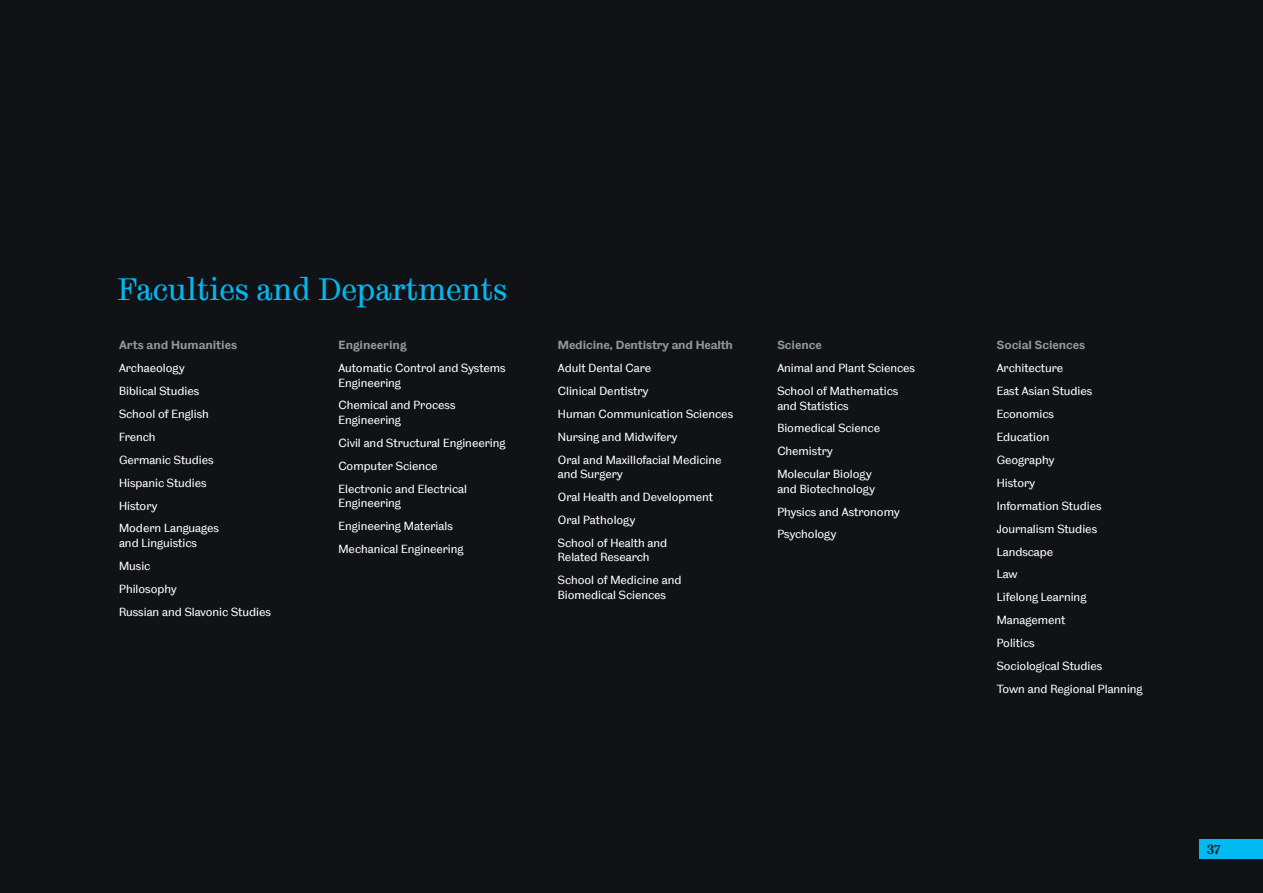
<style>
.page{position:relative;width:1263px;height:893px;background:#101216}
.page>*{position:absolute;margin:0;border:0;box-sizing:border-box;transform-origin:0 0}
.t1{font:31.5px "TUOS Stephenson";color:#00baf1}
.t2{font:700 13.5px "TUOS Stephenson";color:#231f20}
.t3{font:12px/23px "TUOS Blake";color:#fff}
.t4{font:700 12px "TUOS Blake";color:#939598}
</style>
<div class="page">
<div style="left:1199px;top:840px;width:64px;height:19px;background:#00baf1"></div>
<h1 class="t1" style="left:118px;top:270px;width:391px">Faculties and Departments</h1>
<p class="t4" style="left:119px;top:338px;width:120px">Arts and Humanities</p>
<p class="t3" style="left:119px;top:356px;width:101px">Archaeology<br>Biblical Studies<br>School of English<br>French<br>Germanic Studies<br>Hispanic Studies<br>History<br>Modern Languages</p>
<p class="t3" style="left:119px;top:531px;width:153px">and Linguistics<br>Music<br>Philosophy<br>Russian and Slavonic Studies</p>
<p class="t4" style="left:338px;top:338px;width:70px">Engineering</p>
<p class="t3" style="left:338px;top:361px;width:169px;line-height:14.4px">Automatic Control and Systems<br>Engineering</p>
<p class="t3" style="left:338px;top:398px;width:118px;line-height:14.4px">Chemical and Process<br>Engineering</p>
<p class="t3" style="left:338px;top:431px;width:169px">Civil and Structural Engineering<br>Computer Science<br>Electronic and Electrical</p>
<p class="t3" style="left:338px;top:491px;width:127px">Engineering<br>Engineering Materials<br>Mechanical Engineering</p>
<p class="t4" style="left:558px;top:338px;width:177px">Medicine, Dentistry and Health</p>
<p class="t3" style="left:558px;top:356px;width:177px">Adult Dental Care<br>Clinical Dentistry<br>Human Communication Sciences<br>Nursing and Midwifery<br>Oral and Maxillofacial Medicine</p>
<p class="t3" style="left:558px;top:462px;width:157px">and Surgery<br>Oral Health and Development<br>Oral Pathology<br>School of Health and</p>
<p class="t3" style="left:558px;top:545px;width:125px">Related Research<br>School of Medicine and</p>
<p class="t3" style="left:558px;top:583px;width:110px">Biomedical Sciences</p>
<p class="t4" style="left:777px;top:338px;width:46px">Science</p>
<p class="t3" style="left:777px;top:356px;width:139px">Animal and Plant Sciences<br>School of Mathematics</p>
<p class="t3" style="left:777px;top:394px;width:104px">and Statistics<br>Biomedical Science<br>Chemistry<br>Molecular Biology</p>
<p class="t3" style="left:777px;top:477px;width:124px">and Biotechnology<br>Physics and Astronomy<br>Psychology</p>
<p class="t4" style="left:997px;top:338px;width:90px">Social Sciences</p>
<p class="t3" style="left:997px;top:356px;width:147px">Architecture<br>East Asian Studies<br>Economics<br>Education<br>Geography<br>History<br>Information Studies<br>Journalism Studies<br>Landscape<br>Law<br>Lifelong Learning<br>Management<br>Politics<br>Sociological Studies<br>Town and Regional Planning</p>
<p class="t2" style="left:1207px;top:841px;width:15px">37</p>
</div>
